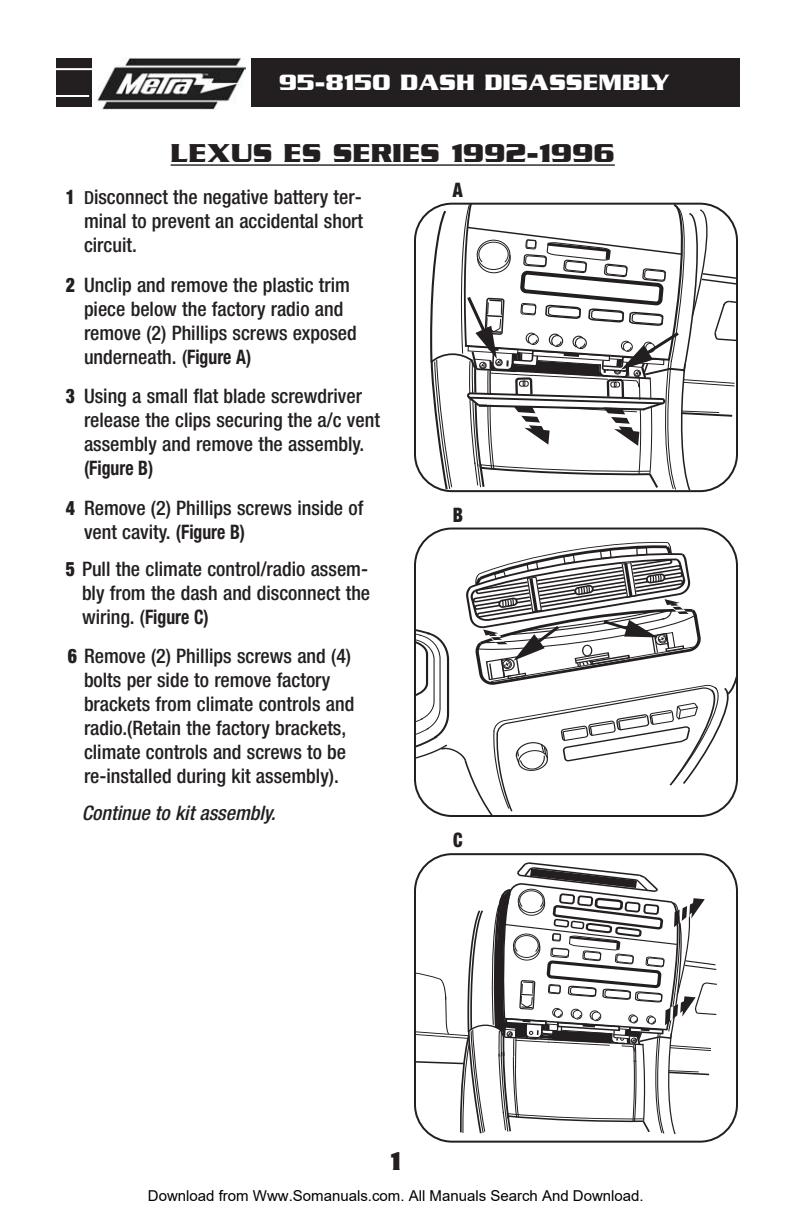
<style>
.page{position:relative;width:792px;height:1224px;background:#fff}
.page>*{position:absolute;margin:0;border:0;box-sizing:border-box;transform-origin:0 0}
.t1{font:700 28px "Serpentine ICG";color:#231f20}
.t2{font:700 28px "Serpentine ICG";color:#231f20;scale:.87 1}
.t3{font:700 24px "Serpentine ICG";color:#fff}
.t4{font:500 condensed 20px/24px "Helvetica Neue";color:#231f20}
.t5{font:italic 500 condensed 20px "Helvetica Neue";color:#231f20}
.t6{font:700 condensed 20px "Helvetica Neue";color:#231f20;scale:.89 1}
.t7{font:900 condensed 20px "Helvetica Neue";color:#231f20;scale:.89 1}
.t8{font:15px "Arial";color:#000}
.s1{font-size:18px}
.s2{font-weight:700}
.s3{font-weight:900}
</style>
<div class="page">
<div style="left:56px;top:59px;width:684px;height:48px;background:#231f20"></div>
<div style="left:93px;top:36px;width:158px;height:89px;background:#fff"></div>
<img style="left:97px;top:57px;width:148px;height:53px">
<hr style="left:0;top:95px;width:89px;height:2px;background:#fff">
<hr style="left:0;top:68px;width:92px;height:2px;background:#fff">
<hr style="left:171px;top:164px;width:444px;height:2px;background:#231f20">
<svg style="left:414px;top:203px;width:324px;height:289px"></svg>
<svg style="left:414px;top:528px;width:324px;height:289px"></svg>
<svg style="left:414px;top:853px;width:324px;height:290px"></svg>
<p class="t3" style="left:279px;top:67px;width:393px">95-8150 DASH DISASSEMBLY</p>
<p class="t7" style="left:66px;top:189px;width:12px">1</p>
<h1 class="t1" style="left:171px;top:136px;width:446px">LEXUS ES SERIES 1992-1996</h1>
<p class="t7" style="left:453px;top:183px;width:13px">A</p>
<p class="t4" style="left:84px;top:186px;width:281px;text-align:justify"><span class="s1">D</span>isconnect the negative battery ter&shy;minal to prevent an accidental short circuit.</p>
<p class="t7" style="left:66px;top:277px;width:12px">2</p>
<p class="t4" style="left:84px;top:274px;width:274px">Unclip and remove the plastic trim piece below the factory radio and remove (2) Phillips screws exposed underneath. (<span class="s2">Figure A)</span></p>
<p class="t7" style="left:66px;top:389px;width:12px">3</p>
<p class="t4" style="left:84px;top:386px;width:297px">Using a small flat blade screwdriver release the clips securing the a/c vent assembly and remove the assembly.</p>
<p class="t6" style="left:84px;top:461px;width:79px">(Figure B)</p>
<p class="t7" style="left:66px;top:500px;width:12px">4</p>
<p class="t4" style="left:84px;top:497px;width:281px">Remove (2) Phillips screws inside of vent cavity. <span class="s2">(Figure B)</span></p>
<p class="t7" style="left:453px;top:508px;width:13px">B</p>
<p class="t4" style="left:82px;top:559px;width:290px;text-align:justify;text-indent:-16px"><span class="s3">5</span> Pull the climate control/radio assem&shy;bly from the dash and disconnect the wiring. (<span class="s2">Figure C)</span></p>
<p class="t4" style="left:84px;top:646px;width:272px;text-indent:-16px"><span class="s3">6</span> Remove (2) Phillips screws and (4) bolts per side to remove factory brackets from climate controls and radio.(Retain the factory brackets, climate controls and screws to be re-installed during kit assembly).</p>
<p class="t5" style="left:82px;top:806px;width:195px">Continue to kit assembly.</p>
<p class="t7" style="left:453px;top:833px;width:12px">C</p>
<h1 class="t2" style="left:390px;top:1144px;width:13px">1</h1>
<p class="t8" style="left:148px;top:1187px;width:497px">Download from Www.Somanuals.com. All Manuals Search And Download.</p>
</div>
